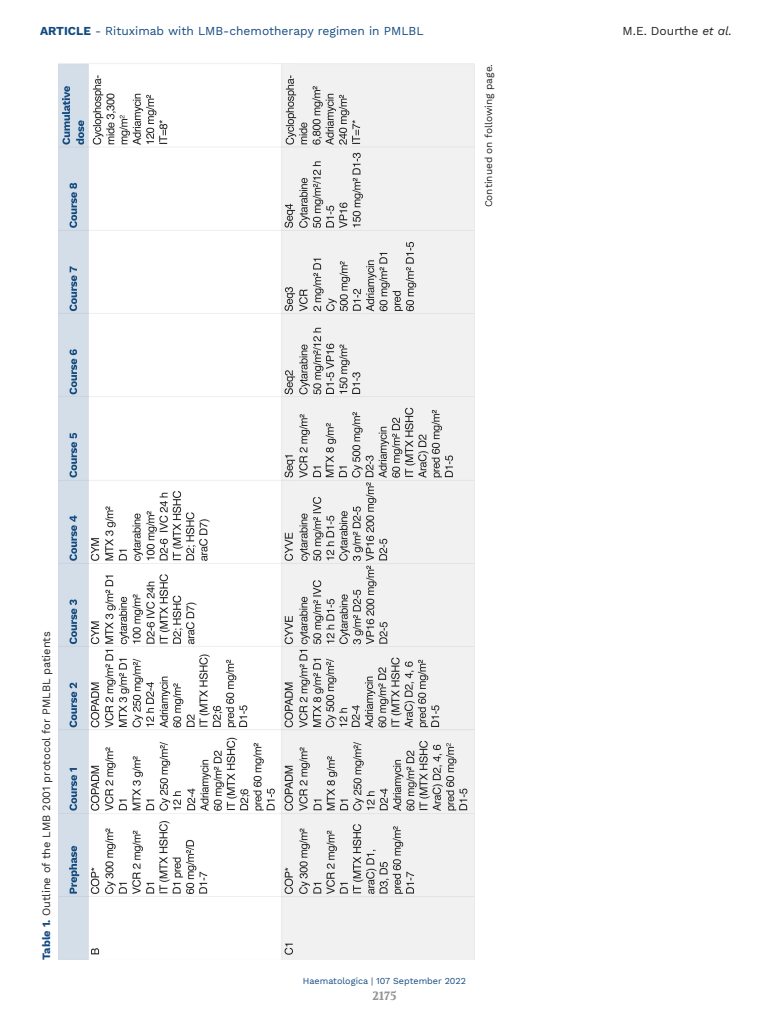
<style>
.page{position:relative;width:768px;height:1024px;background:#fff}
.page>*{position:absolute;margin:0;border:0;box-sizing:border-box;transform-origin:0 0}
.t1{font:12px "Work Sans";color:#134a80}
.t2{font:12px "Work Sans";color:#231f20}
.t3{font:700 12px "Volkhov";color:#939598}
.t4{font:11px "Work Sans";color:#231f20}
.t5{font:10px "Work Sans";color:#231f20}
.t6{font:9px "Work Sans";color:#134a80}
.s1{font-weight:700}
.s2{font-style:italic}
.s3{font-weight:700;color:#134a80}
</style>
<div class="page">
<img style="left:58px;top:63px;width:417px;height:897px">
<p class="t1" style="left:40px;top:24px;width:385px"><span class="s1">ARTICLE</span> - Rituximab with LMB-chemotherapy regimen in PMLBL</p>
<p class="t2" style="left:623px;top:24px;width:111px">M.E. Dourthe <span class="s2">et al.</span></p>
<p class="t4" style="left:40px;top:960px;width:330px;rotate:-90deg"><span class="s3">Table 1.</span> Outline of the LMB 2001 protocol for PMLBL patients</p>
<p class="t5" style="left:483px;top:207px;width:145px;rotate:-90deg">Continued on following page.</p>
<p class="t6" style="left:303px;top:976px;width:165px">Haematologica | 107 September 2022</p>
<p class="t3" style="left:372px;top:988px;width:26px">2175</p>
</div>
